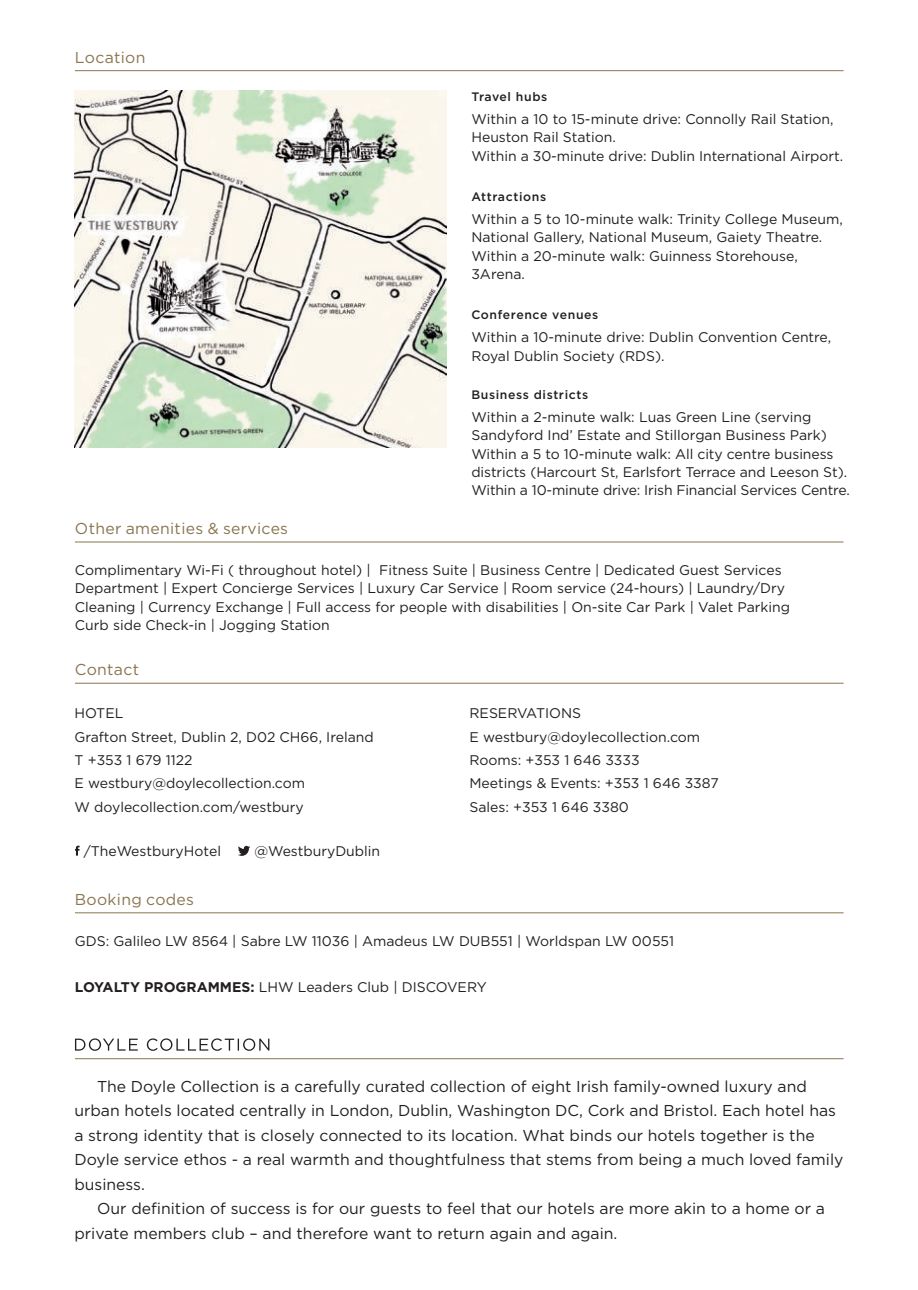
<style>
.page{position:relative;width:918px;height:1290px;background:#fff}
.page>*{position:absolute;margin:0;border:0;box-sizing:border-box;transform-origin:0 0}
.WELCOME_-_body_copy{font:15.75px/24.5px "Gotham";color:#231f20}
.NORMAL_-_heading{font:15.75px "Gotham";letter-spacing:.02em;color:#89744f}
.SMALL_-_body_copy{font:14px/18.4px "Gotham";color:#231f20}
.SMALL_-_heading{font:500 12.25px "Gotham";letter-spacing:.05em;color:#231f20}
.SMALL_-_body_copy-2{font:500 12.25px "Gotham";letter-spacing:.05em;color:#231f20}
.s1{font-weight:700}
</style>
<div class="page">
<img style="left:75px;top:91px;width:371px;height:357px">
<hr style="left:75px;top:541px;width:768px;height:1px;background:#89744f">
<hr style="left:75px;top:683px;width:768px;height:1px;background:#89744f">
<hr style="left:75px;top:912px;width:768px;height:1px;background:#89744f">
<hr style="left:75px;top:1058px;width:768px;height:1px;background:#89744f">
<svg style="left:75px;top:846px;width:5px;height:9px"></svg>
<svg style="left:238px;top:846px;width:12px;height:10px"></svg>
<svg style="left:75px;top:1038px;width:194px;height:13px"></svg>
<hr style="left:75px;top:70px;width:768px;height:1px;background:#89744f">
<p class="NORMAL_-_heading" style="left:75px;top:48px;width:72px">Location</p>
<p class="SMALL_-_heading" style="left:471px;top:89px;width:77px">Travel hubs</p>
<p class="SMALL_-_body_copy" style="left:471px;top:110px;width:373px">Within a 10 to 15-minute drive: Connolly Rail Station,<br>Heuston Rail Station.<br>Within a 30-minute drive: Dublin International Airport.</p>
<p class="SMALL_-_heading" style="left:471px;top:189px;width:76px">Attractions</p>
<p class="SMALL_-_body_copy" style="left:471px;top:210px;width:373px">Within a 5 to 10-minute walk: Trinity College Museum, National Gallery, National Museum, Gaiety Theatre.<br>Within a 20-minute walk: Guinness Storehouse, 3Arena.</p>
<p class="SMALL_-_heading" style="left:471px;top:308px;width:128px">Conference venues</p>
<p class="SMALL_-_body_copy" style="left:471px;top:328px;width:361px">Within a 10-minute drive: Dublin Convention Centre,<br>Royal Dublin Society (RDS).</p>
<p class="SMALL_-_body_copy-2" style="left:471px;top:387px;width:118px">Business districts</p>
<p class="SMALL_-_body_copy" style="left:471px;top:408px;width:380px">Within a 2-minute walk: Luas Green Line (serving Sandyford Ind’ Estate and Stillorgan Business Park)<br>Within a 5 to 10-minute walk: All city centre business districts (Harcourt St, Earlsfort Terrace and Leeson St).<br>Within a 10-minute drive: Irish Financial Services Centre.</p>
<p class="NORMAL_-_heading" style="left:75px;top:520px;width:215px">Other amenities &amp; services</p>
<p class="SMALL_-_body_copy" style="left:75px;top:560px;width:717px">Complimentary Wi-Fi ( throughout hotel) | Fitness Suite | Business Centre | Dedicated Guest Services Department | Expert Concierge Services | Luxury Car Service | Room service (24-hours) | Laundry/Dry Cleaning | Currency Exchange | Full access for people with disabilities | On-site Car Park | Valet Parking Curb side Check-in | Jogging Station</p>
<p class="NORMAL_-_heading" style="left:75px;top:661px;width:66px">Contact</p>
<p class="SMALL_-_body_copy" style="left:74px;top:704px;width:50px">HOTEL</p>
<p class="SMALL_-_body_copy" style="left:74px;top:727px;width:301px">Grafton Street, Dublin 2, D02 CH66, Ireland</p>
<p class="SMALL_-_body_copy" style="left:74px;top:750px;width:120px">T +353 1 679 1122</p>
<p class="SMALL_-_body_copy" style="left:74px;top:774px;width:232px">E westbury@doylecollection.com</p>
<p class="SMALL_-_body_copy" style="left:74px;top:797px;width:231px">W doylecollection.com/westbury</p>
<p class="SMALL_-_body_copy" style="left:469px;top:704px;width:113px">RESERVATIONS</p>
<p class="SMALL_-_body_copy" style="left:469px;top:727px;width:232px">E westbury@doylecollection.com</p>
<p class="SMALL_-_body_copy" style="left:469px;top:750px;width:172px">Rooms: +353 1 646 3333</p>
<p class="SMALL_-_body_copy" style="left:469px;top:774px;width:251px">Meetings &amp; Events: +353 1 646 3387</p>
<p class="SMALL_-_body_copy" style="left:469px;top:797px;width:161px">Sales: +353 1 646 3380</p>
<p class="SMALL_-_body_copy" style="left:84px;top:842px;width:139px">/TheWestburyHotel</p>
<p class="SMALL_-_body_copy" style="left:254px;top:842px;width:127px">@WestburyDublin</p>
<p class="NORMAL_-_heading" style="left:75px;top:891px;width:121px">Booking codes</p>
<p class="SMALL_-_body_copy" style="left:75px;top:931px;width:601px">GDS: Galileo LW 8564 | Sabre LW 11036 | Amadeus LW DUB551 | Worldspan LW 00551</p>
<p class="SMALL_-_body_copy" style="left:75px;top:978px;width:413px"><span class="s1">LOYALTY PROGRAMMES:</span> LHW Leaders Club | DISCOVERY</p>
<p class="WELCOME_-_body_copy" style="left:74px;top:1074px;width:770px;text-indent:23px">The Doyle Collection is a carefully curated collection of eight Irish family-owned luxury and urban hotels located centrally in London, Dublin, Washington DC, Cork and Bristol. Each hotel has a strong identity that is closely connected to its location. What binds our hotels together is the Doyle service ethos - a real warmth and thoughtfulness that stems from being a much loved family business.</p>
<p class="WELCOME_-_body_copy" style="left:74px;top:1196px;width:752px;text-indent:23px">Our definition of success is for our guests to feel that our hotels are more akin to a home or a private members club – and therefore want to return again and again.</p>
</div>
